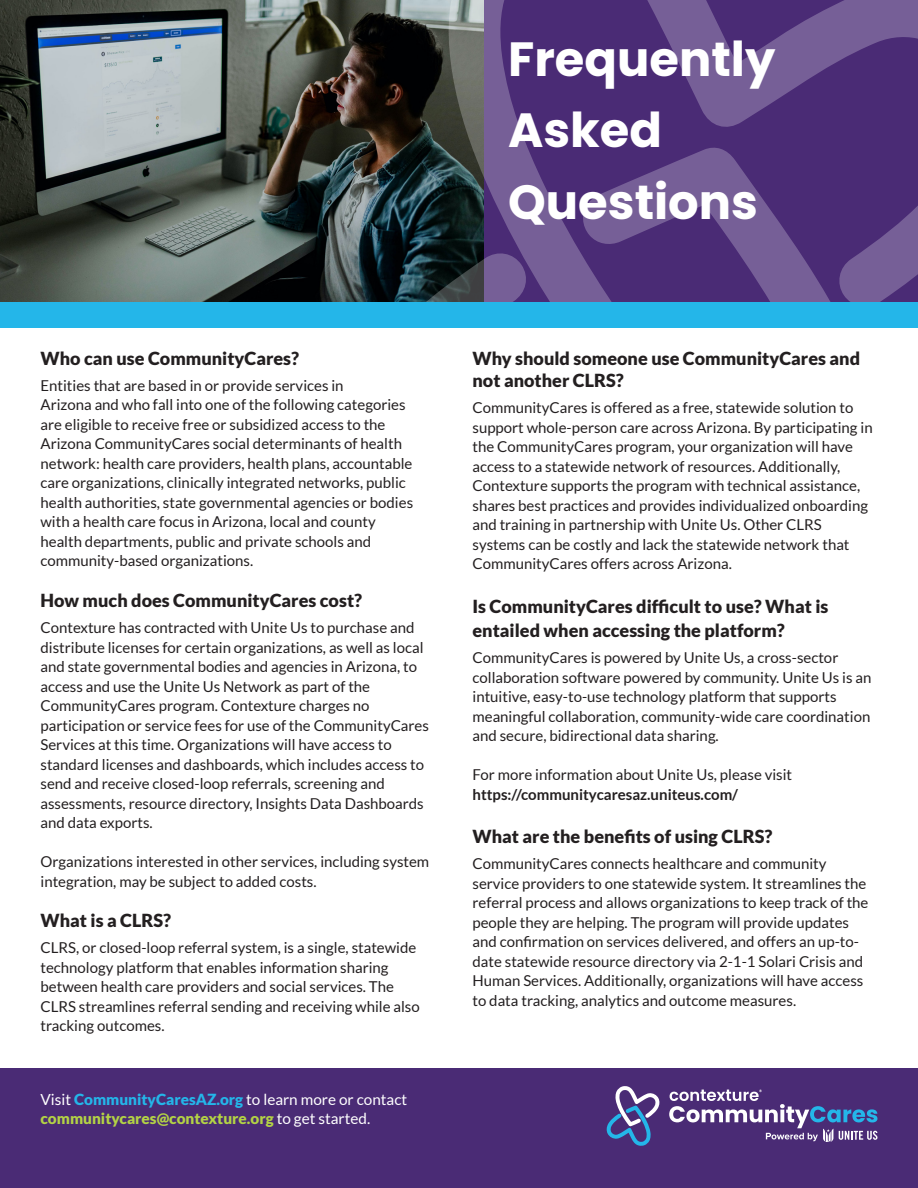
<style>
.page{position:relative;width:918px;height:1188px;background:#fff}
.page>*{position:absolute;margin:0;border:0;box-sizing:border-box;transform-origin:0 0}
.t1{font:700 48px "Poppins";color:#fff}
.H5_Indented_Heading{font:900 18px/22.5px "Lato";color:#231f20}
.t2{font:15.3px/18.5px "Lato";color:#fff}
.H5_Indented_Heading-2{font:15px/19.5px "Lato";color:#231f20}
.t3{font:700 15px "Lato";color:#231f20}
.s1{font-weight:900;color:#24b6e9}
.s2{font-weight:900;color:#b3d345}
</style>
<div class="page">
<div style="left:0;top:1068px;width:918px;height:120px;background:#4a2b75"></div>
<img style="left:0;top:0;width:446px;height:302px">
<img style="left:334px;top:145px;width:112px;height:157px">
<svg style="left:446px;top:0;width:472px;height:302px;background:#583f7d"></svg>
<svg style="left:607px;top:1086px;width:53px;height:60px"></svg>
<svg style="left:669px;top:1090px;width:209px;height:52px"></svg>
<div style="left:0;top:302px;width:918px;height:26px;background:#24b6e9"></div>
<p class="t1" style="left:508px;top:32px;width:269px">Frequently</p>
<p class="t1" style="left:508px;top:103px;width:155px">Asked</p>
<p class="t1" style="left:508px;top:174px;width:251px">Questions</p>
<p class="H5_Indented_Heading" style="left:40px;top:346px;width:260px">Who can use CommunityCares?</p>
<p class="H5_Indented_Heading-2" style="left:40px;top:376px;width:374px">Entities that are based in or provide services in<br>Arizona and who fall into one of the following categories are eligible to receive free or subsidized access to the Arizona CommunityCares social determinants of health network: health care providers, health plans, accountable care organizations, clinically integrated networks, public health authorities, state governmental agencies or bodies with a health care focus in Arizona, local and county health departments, public and private schools and community-based organizations.</p>
<p class="H5_Indented_Heading" style="left:40px;top:589px;width:323px">How much does CommunityCares cost?</p>
<h5 class="H5_Indented_Heading-2" style="left:40px;top:618px;width:376px">Contexture has contracted with Unite Us to purchase and</h5>
<h5 class="H5_Indented_Heading-2" style="left:40px;top:637px;width:385px">distribute licenses for certain organizations, as well as local</h5>
<h5 class="H5_Indented_Heading-2" style="left:40px;top:657px;width:378px">and state governmental bodies and agencies in Arizona, to</h5>
<h5 class="H5_Indented_Heading-2" style="left:40px;top:676px;width:331px">access and use the Unite Us Network as part of the</h5>
<h5 class="H5_Indented_Heading-2" style="left:40px;top:696px;width:331px">CommunityCares program. Contexture charges no</h5>
<h5 class="H5_Indented_Heading-2" style="left:40px;top:715px;width:390px">participation or service fees for use of the CommunityCares</h5>
<h5 class="H5_Indented_Heading-2" style="left:40px;top:735px;width:353px">Services at this time. Organizations will have access to</h5>
<h5 class="H5_Indented_Heading-2" style="left:40px;top:754px;width:385px">standard licenses and dashboards, which includes access to</h5>
<h5 class="H5_Indented_Heading-2" style="left:40px;top:774px;width:346px">send and receive closed-loop referrals, screening and</h5>
<h5 class="H5_Indented_Heading-2" style="left:40px;top:793px;width:385px">assessments, resource directory, Insights Data Dashboards</h5>
<h5 class="H5_Indented_Heading-2" style="left:40px;top:813px;width:114px">and data exports.</h5>
<h5 class="H5_Indented_Heading-2" style="left:40px;top:852px;width:390px">Organizations interested in other services, including system</h5>
<h5 class="H5_Indented_Heading-2" style="left:40px;top:871px;width:278px">integration, may be subject to added costs.</h5>
<p class="H5_Indented_Heading" style="left:40px;top:909px;width:132px">What is a CLRS?</p>
<h5 class="H5_Indented_Heading-2" style="left:40px;top:938px;width:377px">CLRS, or closed-loop referral system, is a single, statewide</h5>
<h5 class="H5_Indented_Heading-2" style="left:40px;top:958px;width:350px">technology platform that enables information sharing</h5>
<h5 class="H5_Indented_Heading-2" style="left:40px;top:977px;width:355px">between health care providers and social services. The</h5>
<h5 class="H5_Indented_Heading-2" style="left:40px;top:997px;width:381px">CLRS streamlines referral sending and receiving while also</h5>
<h5 class="H5_Indented_Heading-2" style="left:40px;top:1016px;width:126px">tracking outcomes.</h5>
<p class="t2" style="left:40px;top:1090px;width:368px">Visit <span class="s1">CommunityCaresAZ.org</span> to learn more or contact <span class="s2">communitycares@contexture.org</span> to get started.</p>
<p class="H5_Indented_Heading" style="left:472px;top:346px;width:389px">Why should someone use CommunityCares and not another CLRS?</p>
<h5 class="H5_Indented_Heading-2" style="left:472px;top:398px;width:382px">CommunityCares is offered as a free, statewide solution to</h5>
<h5 class="H5_Indented_Heading-2" style="left:472px;top:418px;width:402px">support whole-person care across Arizona. By participating in</h5>
<h5 class="H5_Indented_Heading-2" style="left:472px;top:437px;width:382px">the CommunityCares program, your organization will have</h5>
<h5 class="H5_Indented_Heading-2" style="left:472px;top:457px;width:369px">access to a statewide network of resources. Additionally,</h5>
<h5 class="H5_Indented_Heading-2" style="left:472px;top:476px;width:389px">Contexture supports the program with technical assistance,</h5>
<h5 class="H5_Indented_Heading-2" style="left:472px;top:496px;width:397px">shares best practices and provides individualized onboarding</h5>
<h5 class="H5_Indented_Heading-2" style="left:472px;top:515px;width:351px">and training in partnership with Unite Us. Other CLRS</h5>
<h5 class="H5_Indented_Heading-2" style="left:472px;top:535px;width:379px">systems can be costly and lack the statewide network that</h5>
<h5 class="H5_Indented_Heading-2" style="left:472px;top:554px;width:261px">CommunityCares offers across Arizona.</h5>
<p class="H5_Indented_Heading" style="left:472px;top:594px;width:357px;line-height:24px">Is CommunityCares difficult to use? What is entailed when accessing the platform?</p>
<h5 class="H5_Indented_Heading-2" style="left:472px;top:648px;width:367px">CommunityCares is powered by Unite Us, a cross-sector</h5>
<h5 class="H5_Indented_Heading-2" style="left:472px;top:667px;width:400px">collaboration software powered by community. Unite Us is an</h5>
<h5 class="H5_Indented_Heading-2" style="left:472px;top:687px;width:366px">intuitive, easy-to-use technology platform that supports</h5>
<h5 class="H5_Indented_Heading-2" style="left:472px;top:706px;width:399px">meaningful collaboration, community-wide care coordination</h5>
<h5 class="H5_Indented_Heading-2" style="left:472px;top:726px;width:248px">and secure, bidirectional data sharing.</h5>
<h5 class="H5_Indented_Heading-2" style="left:472px;top:765px;width:321px">For more information about Unite Us, please visit</h5>
<h5 class="t3" style="left:472px;top:786px;width:267px">https://communitycaresaz.uniteus.com/</h5>
<p class="H5_Indented_Heading" style="left:472px;top:825px;width:301px">What are the benefits of using CLRS?</p>
<h5 class="H5_Indented_Heading-2" style="left:472px;top:854px;width:356px">CommunityCares connects healthcare and community</h5>
<h5 class="H5_Indented_Heading-2" style="left:472px;top:874px;width:395px">service providers to one statewide system. It streamlines the</h5>
<h5 class="H5_Indented_Heading-2" style="left:472px;top:893px;width:397px">referral process and allows organizations to keep track of the</h5>
<h5 class="H5_Indented_Heading-2" style="left:472px;top:913px;width:378px">people they are helping. The program will provide updates</h5>
<h5 class="H5_Indented_Heading-2" style="left:472px;top:932px;width:392px">and confirmation on services delivered, and offers an up-to&shy;date statewide resource directory via 2-1-1 Solari Crisis and</h5>
<h5 class="H5_Indented_Heading-2" style="left:472px;top:971px;width:392px">Human Services. Additionally, organizations will have access</h5>
<h5 class="H5_Indented_Heading-2" style="left:472px;top:991px;width:325px">to data tracking, analytics and outcome measures.</h5>
</div>
